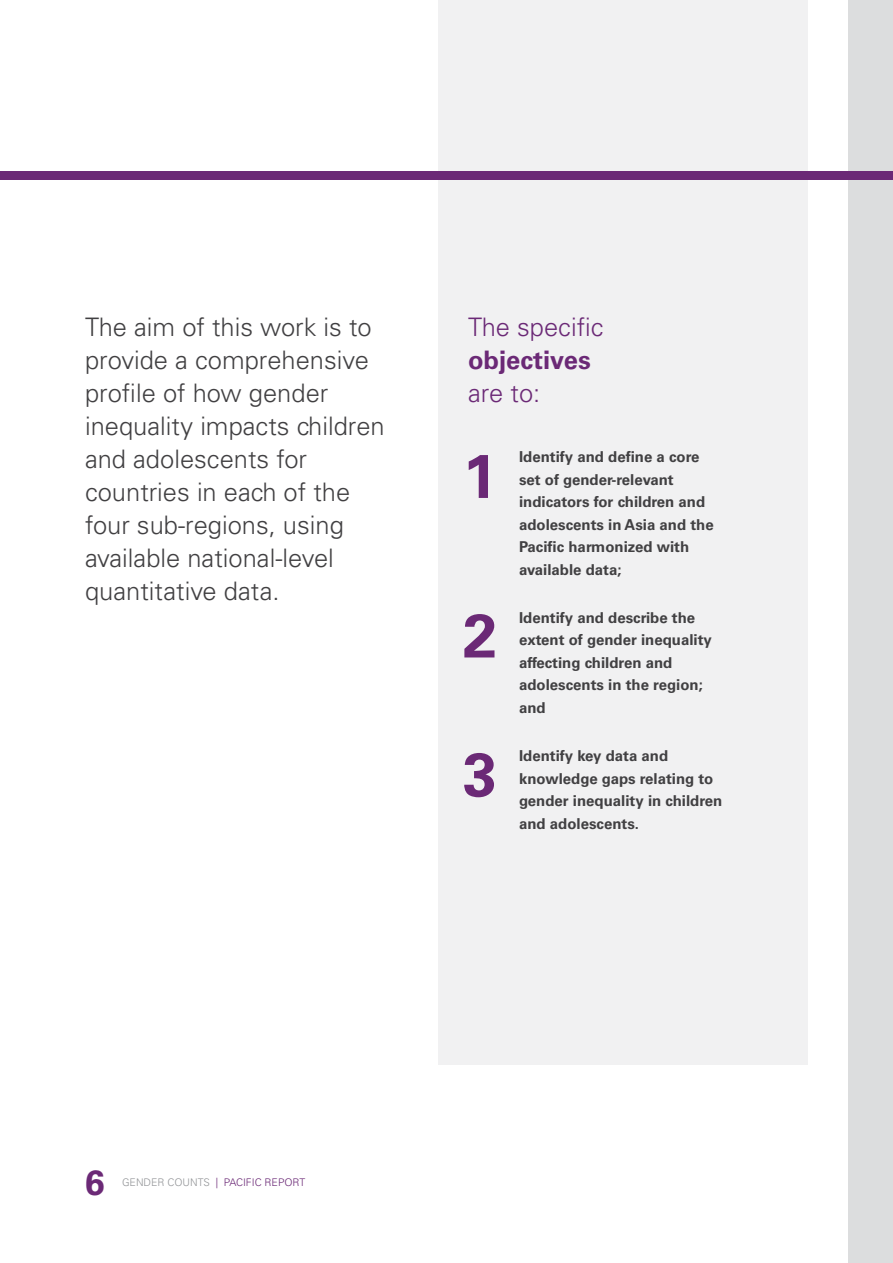
<style>
.page{position:relative;width:893px;height:1263px;background:#fff}
.page>*{position:absolute;margin:0;border:0;box-sizing:border-box;transform-origin:0 0}
.t1{font:700 61.5px "Univers CE";color:#6b2976}
.t2{font:700 35.1px "Univers CE";color:#6b2976}
.t3{font:300 25.5px/33px "Univers CE";color:#414042}
.t4{font:300 25.5px "Univers CE";color:#6b2976}
.t5{font:700 25.5px "Univers CE";color:#6b2976}
.t6{font:700 15px/22.5px "Univers CE";color:#414042}
.t7{font:300 10.5px "Univers CE";color:#6b2976}
.s1{color:#939598}
</style>
<div class="page">
<div style="left:849px;top:0;width:44px;height:1263px;background:#dcddde"></div>
<div style="left:438px;top:0;width:370px;height:1064px;background:#f1f1f2"></div>
<div style="left:0;top:171px;width:893px;height:9px;background:#6b2976"></div>
<h3 class="t3" style="left:85px;top:311px;width:301px">The aim of this work is to provide a comprehensive profile of how gender inequality impacts children and adolescents for countries in each of the four sub-regions, using available national-level quantitative data.</h3>
<h3 class="t4" style="left:468px;top:312px;width:137px">The specific</h3>
<h3 class="t5" style="left:468px;top:345px;width:124px">objectives</h3>
<h3 class="t4" style="left:468px;top:378px;width:74px">are to:</h3>
<p class="t6" style="left:519px;top:446px;width:196px">Identify and define a core set of gender-relevant indicators for children and adolescents in Asia and the<br>Pacific harmonized with available data;</p>
<p class="t6" style="left:519px;top:607px;width:194px">Identify and describe the extent of gender inequality affecting children and adolescents in the region; and</p>
<p class="t6" style="left:519px;top:745px;width:205px">Identify key data and knowledge gaps relating to gender inequality in children and adolescents.</p>
<h1 class="t1" style="left:463px;top:440px;width:36px">1</h1>
<h1 class="t1" style="left:463px;top:600px;width:36px">2</h1>
<h1 class="t1" style="left:463px;top:738px;width:36px">3</h1>
<h2 class="t2" style="left:85px;top:1161px;width:21px">6</h2>
<p class="t7" style="left:122px;top:1176px;width:185px"><span class="s1">GENDER COUNTS</span> | PACIFIC REPORT</p>
</div>
